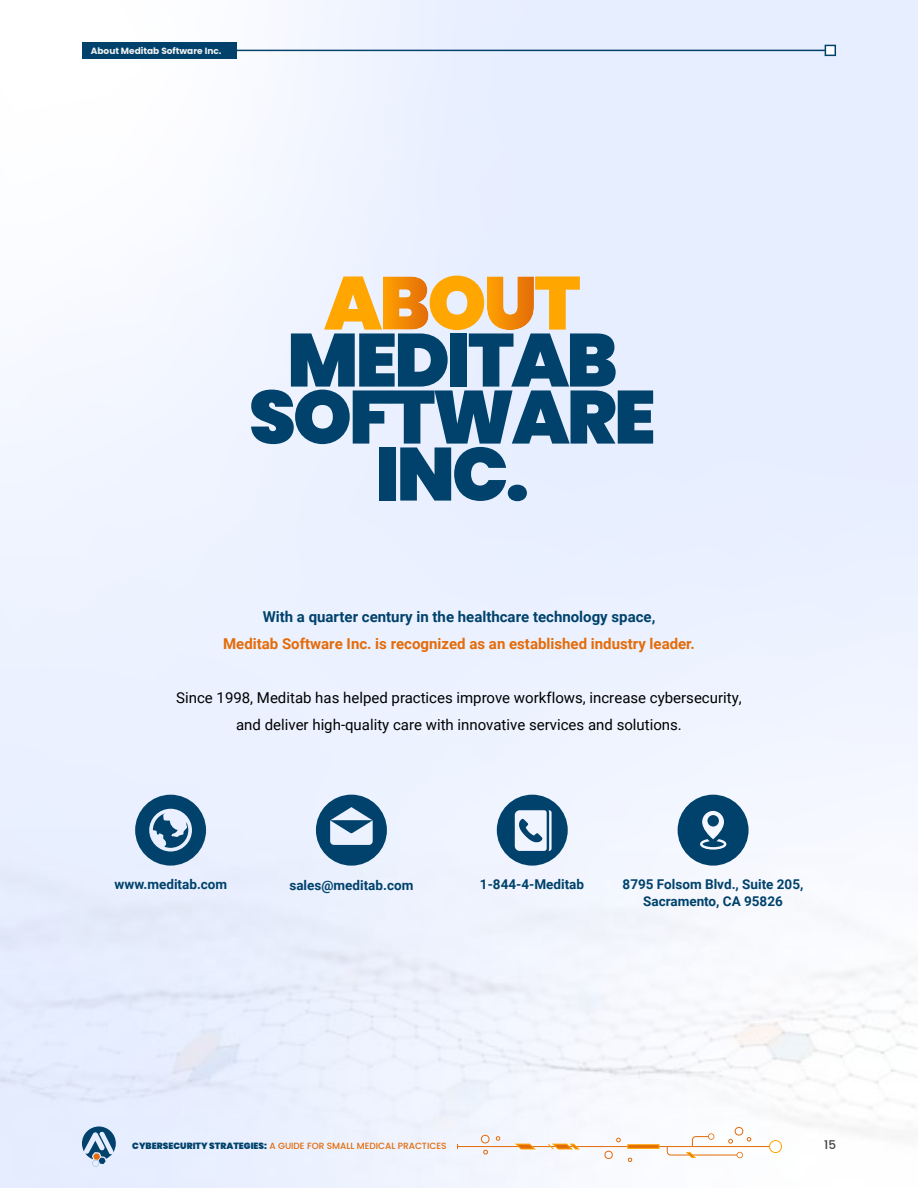
<style>
.page{position:relative;width:918px;height:1188px;background:#fff}
.page>*{position:absolute;margin:0;border:0;box-sizing:border-box;transform-origin:0 0}
.t1{font:15px/27px "Roboto";color:#000;text-align:center}
.t2{font:700 15px "Roboto";color:#e46b09}
.t3{font:700 15px "Roboto";color:#00426b}
.t4{font:700 13.5px/16.2px "Roboto";color:#00426b;text-align:center}
.t5{font:500 12px "Poppins";color:#414042}
.t6{font:500 9px "Poppins";color:#e46b09}
.t7{font:700 9px "Poppins";color:#f1f2f2}
.s1{font-weight:900;color:#00426b}
</style>
<div class="page">
<div style="left:0;top:1px;width:918px;height:1186px;background:linear-gradient(to right,#f6f8ff,#e4ecff)"></div>
<img style="left:1px;top:673px;width:916px;height:515px">
<svg style="left:603px;top:1151px;width:11px;height:9px"></svg>
<svg style="left:615px;top:1137px;width:7px;height:6px"></svg>
<svg style="left:628px;top:1157px;width:4px;height:5px"></svg>
<div style="left:735px;top:1127px;width:8px;height:8px;border:1px solid #e26b09;border-radius:50%"></div>
<svg style="left:481px;top:1134px;width:9px;height:21px"></svg>
<svg style="left:496px;top:1136px;width:5px;height:5px"></svg>
<hr style="left:457px;top:1146px;width:316px;height:1px;background:#e26b09">
<div style="left:770px;top:1141px;width:12px;height:12px;background:#fff;border-radius:50%"></div>
<div style="left:769px;top:1140px;width:13px;height:13px;border:1px solid #ffa600;border-radius:50%"></div>
<svg style="left:514px;top:1143px;width:22px;height:7px"></svg>
<svg style="left:547px;top:1143px;width:33px;height:7px"></svg>
<svg style="left:667px;top:1133px;width:84px;height:25px"></svg>
<svg style="left:627px;top:1144px;width:32px;height:5px"></svg>
<svg style="left:82px;top:1126px;width:34px;height:41px"></svg>
<hr style="left:234px;top:50px;width:597px;height:1px;background:#00426b">
<svg style="left:825px;top:45px;width:11px;height:11px"></svg>
<div style="left:82px;top:42px;width:154px;height:17px;background:#00426b"></div>
<svg style="left:678px;top:795px;width:71px;height:71px"></svg>
<svg style="left:135px;top:795px;width:71px;height:71px"></svg>
<svg style="left:497px;top:795px;width:71px;height:71px"></svg>
<svg style="left:316px;top:795px;width:71px;height:71px"></svg>
<svg style="left:251px;top:276px;width:402px;height:225px"></svg>
<div style="left:508px;top:485px;width:19px;height:16px;background:#00426b;border-radius:50%"></div>
<p class="t7" style="left:91px;top:47px;width:132px">About Meditab Software Inc.</p>
<p class="t3" style="left:263px;top:611px;width:394px">With a quarter century in the healthcare technology space,</p>
<p class="t2" style="left:223px;top:638px;width:473px">Meditab Software Inc. is recognized as an established industry leader.</p>
<p class="t1" style="left:176px;top:686px;width:567px">Since 1998, Meditab has helped practices improve workflows, increase cybersecurity, and deliver high-quality care with innovative services and solutions.</p>
<p class="t4" style="left:115px;top:878px;width:114px">www.meditab.com</p>
<p class="t4" style="left:623px;top:878px;width:182px">8795 Folsom Blvd., Suite 205,<br>Sacramento, CA 95826</p>
<p class="t4" style="left:289px;top:878px;width:125px">sales@meditab.com</p>
<p class="t4" style="left:480px;top:878px;width:106px">1-844-4-Meditab</p>
<p class="t6" style="left:132px;top:1142px;width:316px"><span class="s1">CYBERSECURITY STRATEGIES:</span> A GUIDE FOR SMALL MEDICAL PRACTICES</p>
<p class="t5" style="left:824px;top:1139px;width:13px">15</p>
</div>
